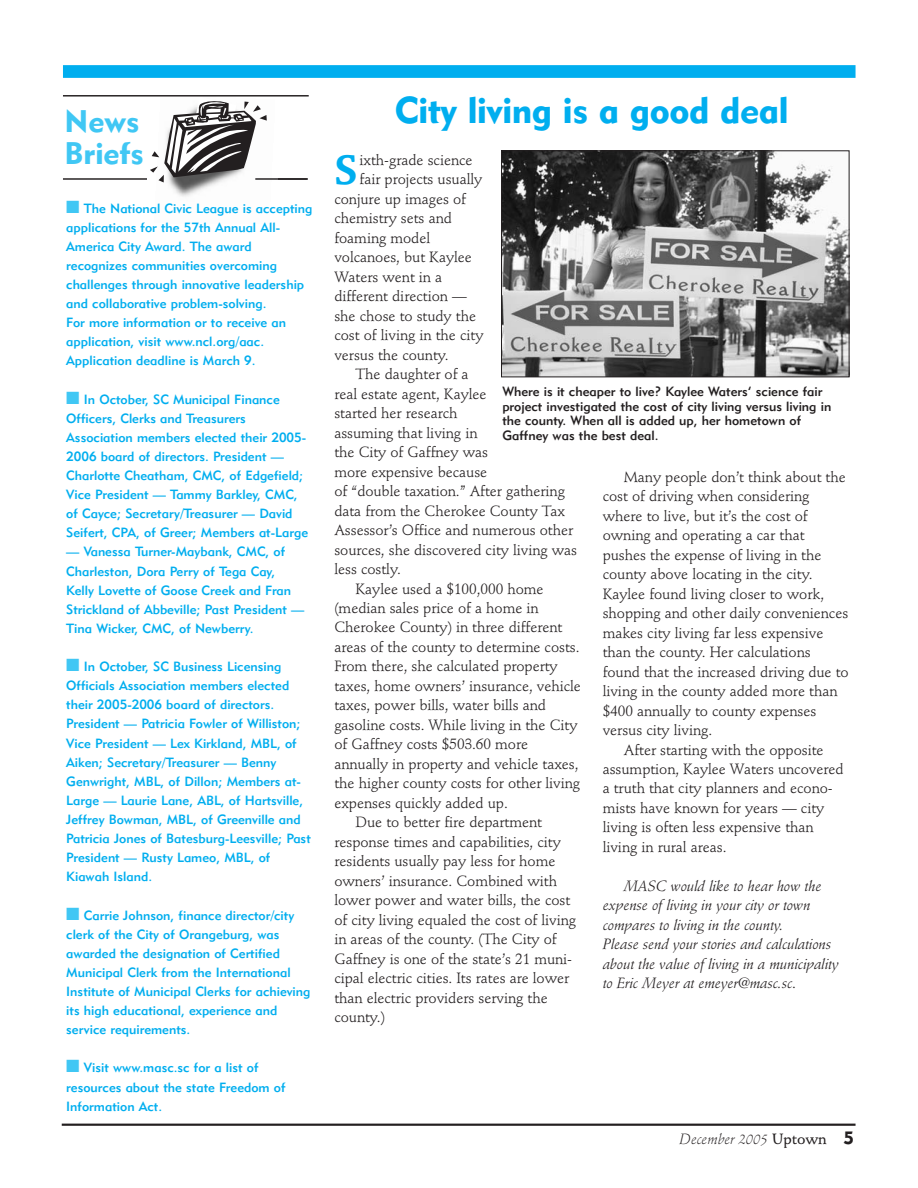
<style>
.page{position:relative;width:918px;height:1188px;background:#fff}
.page>*{position:absolute;margin:0;border:0;box-sizing:border-box;transform-origin:0 0}
.t1{font:700 40.5px "Stempel Schneidler";color:#00aeef}
.t2{font:36.75px "Geometric 415 BT Black A";letter-spacing:-.01em;color:#00aeef}
.t3{font:30.9px/32.4px "Geometric 415 BT Black A";color:#40c7f4}
.t4{font:14.7px "Stempel Schneidler";letter-spacing:-.005em;color:#231f20}
.t5{font:italic 14.7px/19.5px "Stempel Schneidler";letter-spacing:-.005em;color:#231f20}
.t6{font:italic 300 14.7px "Stempel Schneidler";color:#231f20}
.t7{font:13.2px/19px "Geometric 415 BT Medium A";color:#00aeef}
.t8{font:13.2px/14.7px "Geometric 415 BT Medium A";color:#231f20}
.s1{color:#40c7f4}
.s2{font-style:normal}
.s3{font-weight:500;font-style:normal}
.s4{font-family:"Geometric 415 BT Black A";font-weight:400;font-style:normal;font-size:17.7px}
</style>
<div class="page">
<div style="left:63px;top:65px;width:793px;height:13px;background:#00aeef"></div>
<hr style="left:62px;top:1124px;width:794px;height:2px;background:#231f20">
<hr style="left:63px;top:178px;width:244px;height:2px;background:#231f20">
<div style="left:147px;top:96px;width:131px;height:128px;background:#fff"></div>
<hr style="left:255px;top:178px;width:53px;height:2px;background:#231f20">
<hr style="left:63px;top:95px;width:246px;height:2px;background:#231f20">
<img style="left:503px;top:152px;width:344px;height:223px">
<div style="left:501px;top:150px;width:348px;height:227px;border:1px solid #231f20"></div>
<svg style="left:150px;top:95px;width:117px;height:100px"></svg>
<h3 class="t3" style="left:64px;top:107px;width:81px">News<br>Briefs</h3>
<p class="t7" style="left:66px;top:199px;width:248px"><span class="s1">■</span> The National Civic League is accepting applications for the 57th Annual All-America City Award. The award recognizes communities overcoming challenges through innovative leadership and collaborative problem-solving.<br>For more information or to receive an application, visit www.ncl.org/aac.<br>Application deadline is March 9.</p>
<p class="t7" style="left:66px;top:390px;width:243px"><span class="s1">■</span> In October, SC Municipal Finance Officers, Clerks and Treasurers Association members elected their 2005- 2006 board of directors. President — Charlotte Cheatham, CMC, of Edgefield; Vice President — Tammy Barkley, CMC, of Cayce; Secretary/Treasurer — David Seifert, CPA, of Greer; Members at-Large</p>
<p class="t7" style="left:66px;top:543px;width:240px">— Vanessa Turner-Maybank, CMC, of Charleston, Dora Perry of Tega Cay, Kelly Lovette of Goose Creek and Fran Strickland of Abbeville; Past President — Tina Wicker, CMC, of Newberry.</p>
<p class="t7" style="left:66px;top:658px;width:246px"><span class="s1">■</span> In October, SC Business Licensing Officials Association members elected their 2005-2006 board of directors.<br>President — Patricia Fowler of Williston; Vice President — Lex Kirkland, MBL, of Aiken; Secretary/Treasurer — Benny Genwright, MBL, of Dillon; Members at-Large — Laurie Lane, ABL, of Hartsville, Jeffrey Bowman, MBL, of Greenville and Patricia Jones of Batesburg-Leesville; Past President — Rusty Lameo, MBL, of Kiawah Island.</p>
<p class="t7" style="left:66px;top:906px;width:246px"><span class="s1">■</span> Carrie Johnson, finance director/city clerk of the City of Orangeburg, was awarded the designation of Certified Municipal Clerk from the International Institute of Municipal Clerks for achieving its high educational, experience and service requirements.</p>
<p class="t7" style="left:66px;top:1059px;width:221px"><span class="s1">■</span> Visit www.masc.sc for a list of resources about the state Freedom of<br>Information Act.</p>
<h2 class="t2" style="left:395px;top:96px;width:395px">City living is a good deal</h2>
<h1 class="t1" style="left:334px;top:154px;width:25px">S</h1>
<p class="t4" style="left:360px;top:154px;width:115px">ixth-grade science</p>
<p class="t4" style="left:360px;top:173px;width:124px">fair projects usually</p>
<p class="t4" style="left:334px;top:193px;width:133px">conjure up images of</p>
<p class="t4" style="left:334px;top:212px;width:119px">chemistry sets and</p>
<p class="t4" style="left:334px;top:232px;width:97px">foaming model</p>
<p class="t4" style="left:334px;top:251px;width:139px">volcanoes, but Kaylee</p>
<p class="t4" style="left:334px;top:271px;width:109px">Waters went in a</p>
<p class="t4" style="left:334px;top:290px;width:134px">different direction —</p>
<p class="t4" style="left:334px;top:310px;width:143px">she chose to study the</p>
<p class="t4" style="left:334px;top:329px;width:151px">cost of living in the city</p>
<p class="t4" style="left:334px;top:349px;width:116px">versus the county.</p>
<p class="t4" style="left:356px;top:368px;width:115px">The daughter of a</p>
<p class="t4" style="left:334px;top:388px;width:154px">real estate agent, Kaylee</p>
<p class="t4" style="left:334px;top:407px;width:125px">started her research</p>
<p class="t4" style="left:334px;top:427px;width:145px">assuming that living in</p>
<p class="t4" style="left:334px;top:446px;width:155px">the City of Gaffney was</p>
<p class="t4" style="left:334px;top:466px;width:154px">more expensive because</p>
<p class="t4" style="left:334px;top:485px;width:232px">of “double taxation.” After gathering</p>
<p class="t4" style="left:334px;top:504px;width:232px">data from the Cherokee County Tax</p>
<p class="t4" style="left:334px;top:524px;width:240px">Assessor’s Office and numerous other</p>
<p class="t4" style="left:334px;top:543px;width:244px">sources, she discovered city living was</p>
<p class="t4" style="left:334px;top:563px;width:68px">less costly.</p>
<p class="t4" style="left:356px;top:582px;width:190px">Kaylee used a $100,000 home</p>
<p class="t4" style="left:334px;top:602px;width:206px">(median sales price of a home in</p>
<p class="t4" style="left:334px;top:621px;width:230px">Cherokee County) in three different</p>
<p class="t4" style="left:334px;top:641px;width:247px">areas of the county to determine costs.</p>
<p class="t4" style="left:334px;top:660px;width:225px">From there, she calculated property</p>
<p class="t4" style="left:334px;top:680px;width:248px">taxes, home owners’ insurance, vehicle</p>
<p class="t4" style="left:334px;top:699px;width:213px">taxes, power bills, water bills and</p>
<p class="t4" style="left:334px;top:719px;width:245px">gasoline costs. While living in the City</p>
<p class="t4" style="left:334px;top:738px;width:195px">of Gaffney costs $503.60 more</p>
<p class="t4" style="left:334px;top:758px;width:246px">annually in property and vehicle taxes,</p>
<p class="t4" style="left:334px;top:777px;width:247px">the higher county costs for other living</p>
<p class="t4" style="left:334px;top:797px;width:175px">expenses quickly added up.</p>
<p class="t4" style="left:356px;top:816px;width:188px">Due to better fire department</p>
<p class="t4" style="left:334px;top:836px;width:228px">response times and capabilities, city</p>
<p class="t4" style="left:334px;top:855px;width:223px">residents usually pay less for home</p>
<p class="t4" style="left:334px;top:875px;width:224px">owners’ insurance. Combined with</p>
<p class="t4" style="left:334px;top:894px;width:238px">lower power and water bills, the cost</p>
<p class="t4" style="left:334px;top:914px;width:243px">of city living equaled the cost of living</p>
<p class="t4" style="left:334px;top:933px;width:224px">in areas of the county. (The City of</p>
<p class="t4" style="left:334px;top:952px;width:239px">Gaffney is one of the state’s 21 muni-</p>
<p class="t4" style="left:334px;top:972px;width:236px">cipal electric cities. Its rates are lower</p>
<p class="t4" style="left:334px;top:991px;width:215px">than electric providers serving the</p>
<p class="t4" style="left:334px;top:1011px;width:52px">county.)</p>
<p class="t8" style="left:502px;top:385px;width:330px">Where is it cheaper to live? Kaylee Waters’ science fair project investigated the cost of city living versus living in the county. When all is added up, her hometown of Gaffney was the best deal.</p>
<p class="t4" style="left:624px;top:471px;width:224px">Many people don’t think about the</p>
<p class="t4" style="left:603px;top:490px;width:208px">cost of driving when considering</p>
<p class="t4" style="left:603px;top:510px;width:207px">where to live, but it’s the cost of</p>
<p class="t4" style="left:603px;top:529px;width:203px">owning and operating a car that</p>
<p class="t4" style="left:603px;top:549px;width:220px">pushes the expense of living in the</p>
<p class="t4" style="left:603px;top:568px;width:211px">county above locating in the city.</p>
<p class="t4" style="left:603px;top:588px;width:223px">Kaylee found living closer to work,</p>
<p class="t4" style="left:603px;top:607px;width:247px">shopping and other daily conveniences</p>
<p class="t4" style="left:603px;top:627px;width:222px">makes city living far less expensive</p>
<p class="t4" style="left:603px;top:646px;width:210px">than the county. Her calculations</p>
<p class="t4" style="left:603px;top:666px;width:248px">found that the increased driving due to</p>
<p class="t4" style="left:603px;top:685px;width:236px">living in the county added more than</p>
<p class="t4" style="left:603px;top:704px;width:215px">$400 annually to county expenses</p>
<p class="t4" style="left:603px;top:724px;width:111px">versus city living.</p>
<p class="t4" style="left:624px;top:743px;width:201px">After starting with the opposite</p>
<p class="t4" style="left:603px;top:763px;width:242px">assumption, Kaylee Waters uncovered</p>
<p class="t4" style="left:603px;top:782px;width:232px">a truth that city planners and econo-</p>
<p class="t4" style="left:603px;top:802px;width:223px">mists have known for years — city</p>
<p class="t4" style="left:603px;top:821px;width:213px">living is often less expensive than</p>
<p class="t4" style="left:603px;top:841px;width:125px">living in rural areas.</p>
<p class="t5" style="left:603px;top:878px;width:238px;text-indent:21px">MASC would like to hear how the expense of living in your city or town compares to living in the county.<br>Please send your stories and calculations about the value of living in a municipality to Eric Meyer at emeyer@masc.sc<span class="s2">.</span></p>
<p class="t6" style="left:680px;top:1133px;width:176px">December 2005 <span class="s3">Uptown</span> <span class="s4">5</span></p>
</div>
